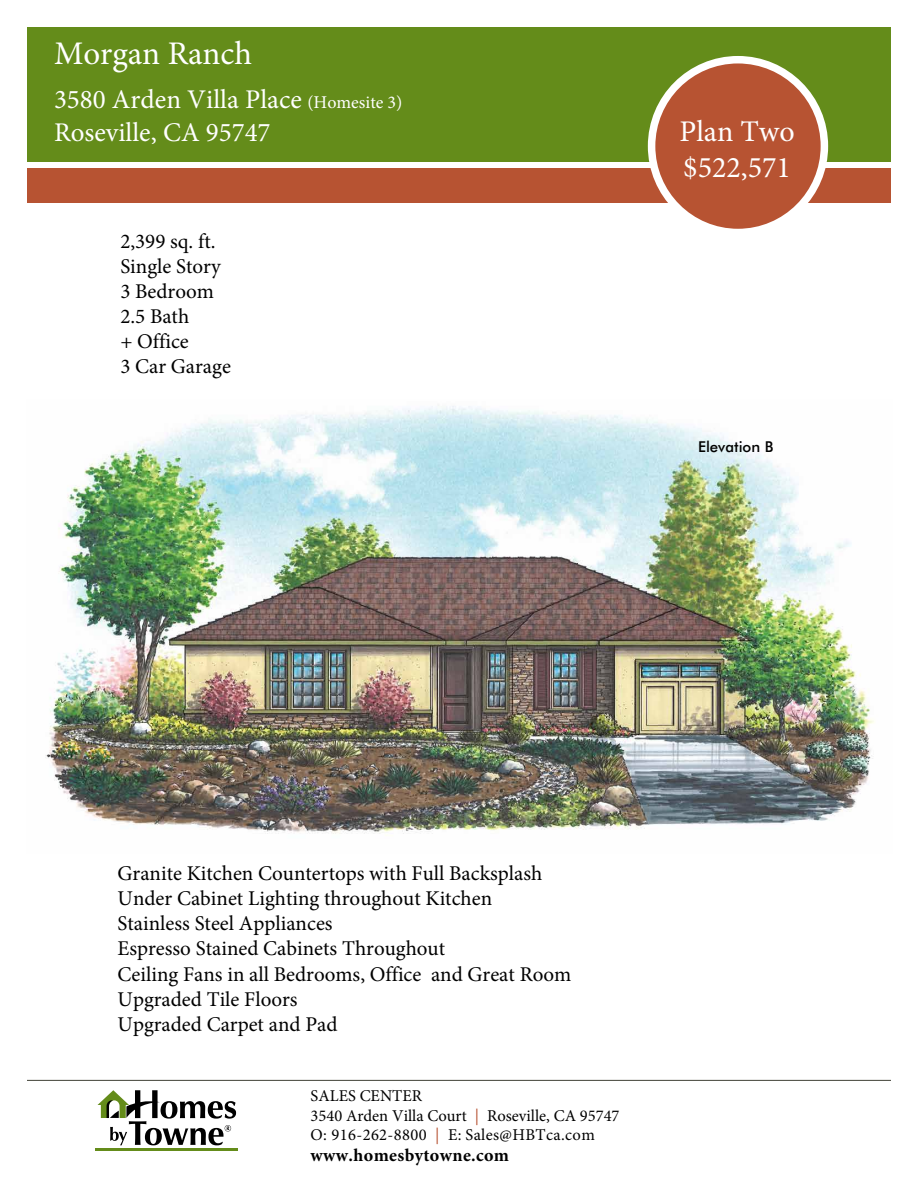
<style>
.page{position:relative;width:918px;height:1188px;background:#fff}
.page>*{position:absolute;margin:0;border:0;box-sizing:border-box;transform-origin:0 0}
.t1{font:33px "Minion Pro";color:#fff}
.t2{font:30px/36px "Minion Pro";color:#fff}
.t3{font:27px/32.4px "Minion Pro";color:#fff}
.t4{font:21px/25.2px "Minion Pro";color:#000}
.t5{font:700 18px "Minion Pro";letter-spacing:.02em;color:#000}
.t6{font:16.5px/19.5px "Minion Pro";color:#000}
.t7{font:500 15px "Futura BT";color:#000}
.s1{font-size:18px}
.s2{color:#b75332}
</style>
<div class="page">
<div style="left:27px;top:27px;width:864px;height:135px;background:#648c1a"></div>
<hr style="left:95px;top:1149px;width:143px;height:2px;background:#648c1a">
<svg style="left:98px;top:1090px;width:138px;height:55px"></svg>
<hr style="left:27px;top:1080px;width:864px;height:1px;background:#404236">
<div style="left:27px;top:169px;width:864px;height:34px;background:#b75332"></div>
<div style="left:652px;top:60px;width:172px;height:173px;background:#b75332;border-radius:50%"></div>
<div style="left:648px;top:56px;width:180px;height:180px;border:8px solid #fff;border-radius:50%"></div>
<img style="left:45px;top:405px;width:829px;height:429px">
<h1 class="t1" style="left:54px;top:32px;width:200px">Morgan Ranch</h1>
<p class="t3" style="left:54px;top:83px;width:350px">3580 Arden Villa Place <span class="s1">(Homesite 3)<br></span>Roseville, CA 95747</p>
<p class="t4" style="left:120px;top:228px;width:112px">2,399 sq. ft.<br>Single Story<br>3 Bedroom<br>2.5 Bath<br>+ Office<br>3 Car Garage</p>
<h2 class="t2" style="left:680px;top:114px;width:117px">Plan Two $522,571</h2>
<p class="t7" style="left:698px;top:438px;width:77px">Elevation B</p>
<p class="t4" style="left:118px;top:861px;width:455px">Granite Kitchen Countertops with Full Backsplash Under Cabinet Lighting throughout Kitchen<br>Stainless Steel Appliances<br>Espresso Stained Cabinets Throughout<br>Ceiling Fans in all Bedrooms, Office and Great Room Upgraded Tile Floors<br>Upgraded Carpet and Pad</p>
<p class="t6" style="left:311px;top:1086px;width:310px">SALES CENTER<br>3540 Arden Villa Court <span class="s2">|</span> Roseville, CA 95747<br>O: 916-262-8800 <span class="s2">|</span> E: Sales@HBTca.com</p>
<p class="t5" style="left:311px;top:1142px;width:200px">www.homesbytowne.com</p>
</div>
